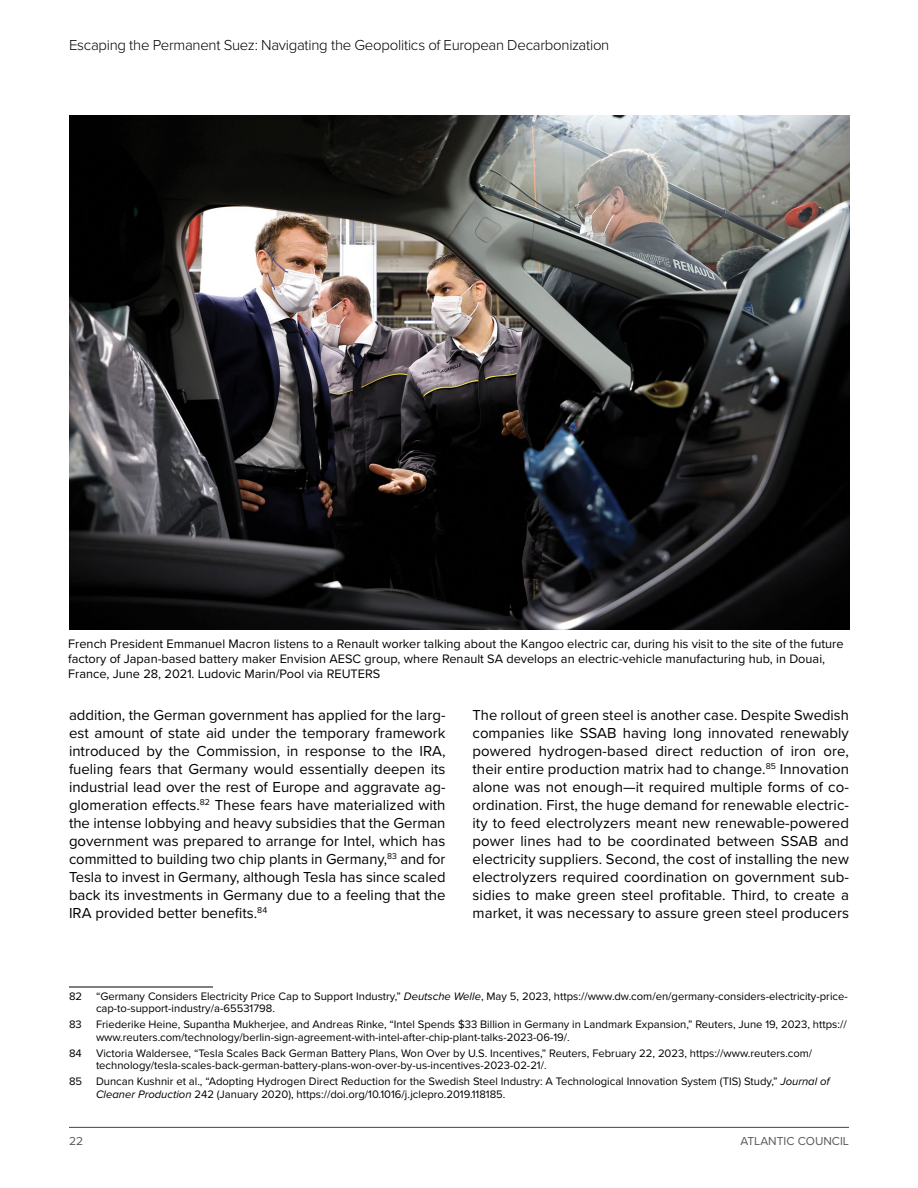
<style>
.page{position:relative;width:918px;height:1188px;background:#fff}
.page>*{position:absolute;margin:0;border:0;box-sizing:border-box;transform-origin:0 0}
.t1{font:15px/18px "Proxima Nova";color:#000;text-align:justify}
.t2{font:300 15px "Proxima Nova";letter-spacing:-.02em;color:#000}
.t3{font:12.75px/15px "Proxima Nova";color:#000}
.t4{font:12px "Proxima Nova";color:#58595b}
.t5{font:11.25px/12.8px "Proxima Nova";color:#000}
.s1{font-style:italic}
</style>
<div class="page">
<hr style="left:69px;top:1127px;width:780px;height:1px;background:#58595b">
<hr style="left:69px;top:987px;width:144px;height:1px;background:#000">
<img style="left:70px;top:116px;width:780px;height:513px">
<p class="t2" style="left:69px;top:34px;width:542px">Escaping the Permanent Suez: Navigating the Geopolitics of European Decarbonization</p>
<p class="t3" style="left:68px;top:636px;width:777px">French President Emmanuel Macron listens to a Renault worker talking about the Kangoo electric car, during his visit to the site of the future factory of Japan-based battery maker Envision AESC group, where Renault SA develops an electric-vehicle manufacturing hub, in Douai,<br>France, June 28, 2021. Ludovic Marin/Pool via REUTERS</p>
<p class="t1" style="left:69px;top:705px;width:378px">addition, the German government has applied for the larg&shy;est amount of state aid under the temporary framework introduced by the Commission, in response to the IRA, fueling fears that Germany would essentially deepen its industrial lead over the rest of Europe and aggravate ag&shy;glomeration effects.<sup>82</sup> These fears have materialized with the intense lobbying and heavy subsidies that the German government was prepared to arrange for Intel, which has committed to building two chip plants in Germany,<sup>83</sup> and for Tesla to invest in Germany, although Tesla has since scaled back its investments in Germany due to a feeling that the IRA provided better benefits.<sup>84</sup></p>
<p class="t1" style="left:472px;top:705px;width:378px">The rollout of green steel is another case. Despite Swedish companies like SSAB having long innovated renewably powered hydrogen-based direct reduction of iron ore, their entire production matrix had to change.<sup>85</sup> Innovation alone was not enough—it required multiple forms of co&shy;ordination. First, the huge demand for renewable electric&shy;ity to feed electrolyzers meant new renewable-powered power lines had to be coordinated between SSAB and electricity suppliers. Second, the cost of installing the new electrolyzers required coordination on government sub&shy;sidies to make green steel profitable. Third, to create a market, it was necessary to assure green steel producers</p>
<p class="t5" style="left:96px;top:989px;width:753px;text-indent:-27px">82 “Germany Considers Electricity Price Cap to Support Industry,” <span class="s1">Deutsche Welle</span>, May 5, 2023, https://www.dw.com/en/germany-considers-electricity-price&shy;cap-to-support-industry/a-65531798.</p>
<p class="t5" style="left:69px;top:1018px;width:14px">83</p>
<p class="t5" style="left:96px;top:1018px;width:752px">Friederike Heine, Supantha Mukherjee, and Andreas Rinke, “Intel Spends $33 Billion in Germany in Landmark Expansion,” Reuters, June 19, 2023, https:// www.reuters.com/technology/berlin-sign-agreement-with-intel-after-chip-plant-talks-2023-06-19/.</p>
<p class="t5" style="left:69px;top:1046px;width:14px">84</p>
<p class="t5" style="left:96px;top:1046px;width:718px">Victoria Waldersee, “Tesla Scales Back German Battery Plans, Won Over by U.S. Incentives,” Reuters, February 22, 2023, https://www.reuters.com/ technology/tesla-scales-back-german-battery-plans-won-over-by-us-incentives-2023-02-21/.</p>
<p class="t5" style="left:96px;top:1075px;width:735px;text-indent:-27px">85 Duncan Kushnir et al., “Adopting Hydrogen Direct Reduction for the Swedish Steel Industry: A Technological Innovation System (TIS) Study,” <span class="s1">Journal of<br>Cleaner Production</span> 242 (January 2020), https://doi.org/10.1016/j.jclepro.2019.118185.</p>
<p class="t4" style="left:69px;top:1132px;width:16px">22</p>
<p class="t4" style="left:740px;top:1132px;width:110px">ATLANTIC COUNCIL</p>
</div>
